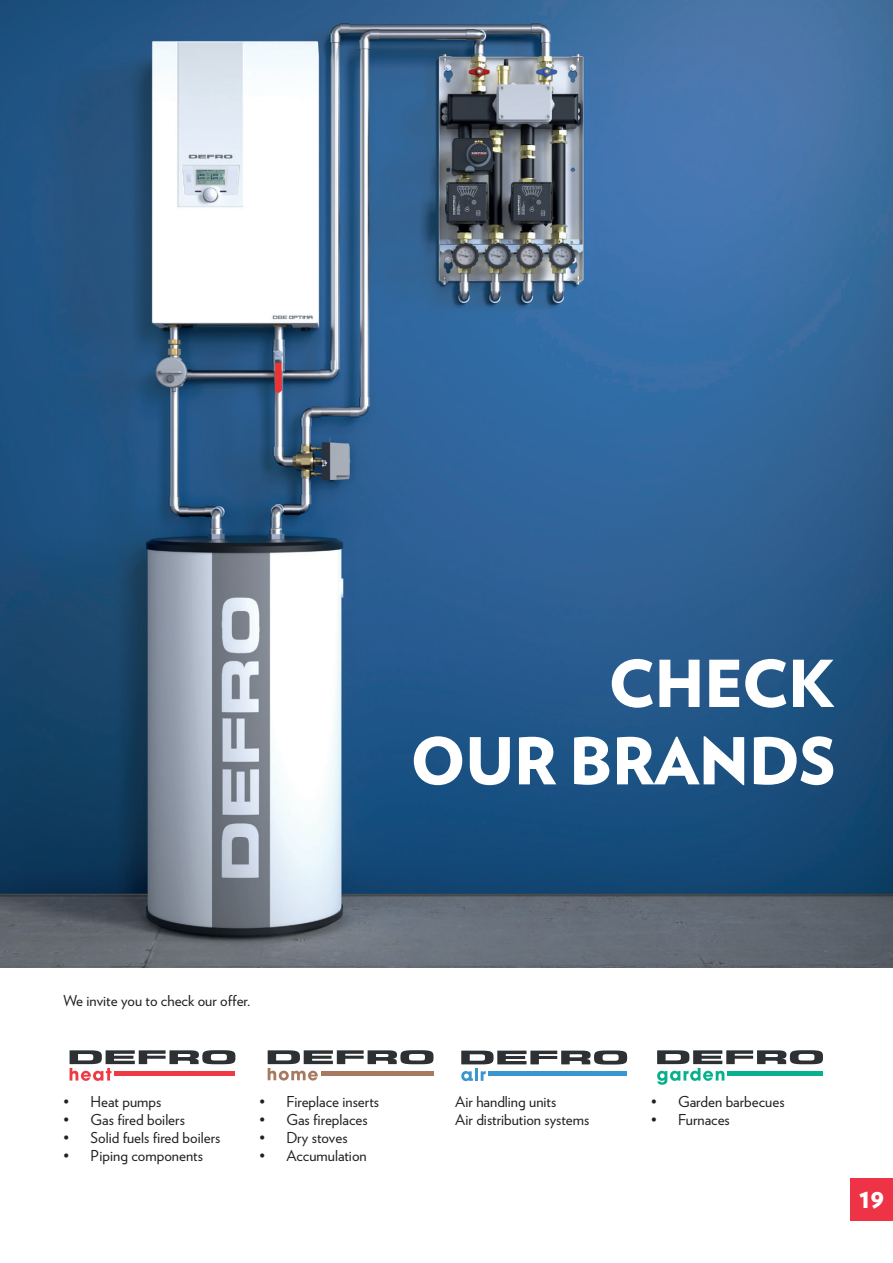
<style>
.page{position:relative;width:893px;height:1263px;background:#fff}
.page>*{position:absolute;margin:0;border:0;box-sizing:border-box;transform-origin:0 0}
.t1{font:900 64.5px/77.4px "Verlag";letter-spacing:-.01em;color:#fff;text-align:right}
.t2{font:900 27px "Verlag";color:#fff}
.t3{font:15px "Verlag";color:#231f20}
</style>
<div class="page">
<div style="left:850px;top:1178px;width:43px;height:42px;background:#ee3346"></div>
<img style="left:0;top:0;width:893px;height:967px">
<svg style="left:70px;top:1050px;width:165px;height:31px"></svg>
<svg style="left:268px;top:1050px;width:165px;height:30px"></svg>
<svg style="left:461px;top:1050px;width:166px;height:31px"></svg>
<svg style="left:657px;top:1050px;width:166px;height:35px"></svg>
<p class="t1" style="left:410px;top:641px;width:427px">CHECK<br>OUR BRANDS</p>
<p class="t3" style="left:64px;top:989px;width:188px">We invite you to check our offer.</p>
<p class="t3" style="left:64px;top:1090px;width:99px">• Heat pumps</p>
<p class="t3" style="left:64px;top:1108px;width:123px">• Gas fired boilers</p>
<p class="t3" style="left:64px;top:1126px;width:158px">• Solid fuels fired boilers</p>
<p class="t3" style="left:64px;top:1144px;width:141px">• Piping components</p>
<p class="t3" style="left:259px;top:1090px;width:121px">• Fireplace inserts</p>
<p class="t3" style="left:259px;top:1108px;width:110px">• Gas fireplaces</p>
<p class="t3" style="left:259px;top:1126px;width:90px">• Dry stoves</p>
<p class="t3" style="left:259px;top:1144px;width:109px">• Accumulation</p>
<p class="t3" style="left:455px;top:1090px;width:102px">Air handling units</p>
<p class="t3" style="left:455px;top:1108px;width:136px">Air distribution systems</p>
<p class="t3" style="left:651px;top:1090px;width:135px">• Garden barbecues</p>
<p class="t3" style="left:651px;top:1108px;width:80px">• Furnaces</p>
<h2 class="t2" style="left:859px;top:1176px;width:27px">19</h2>
</div>
